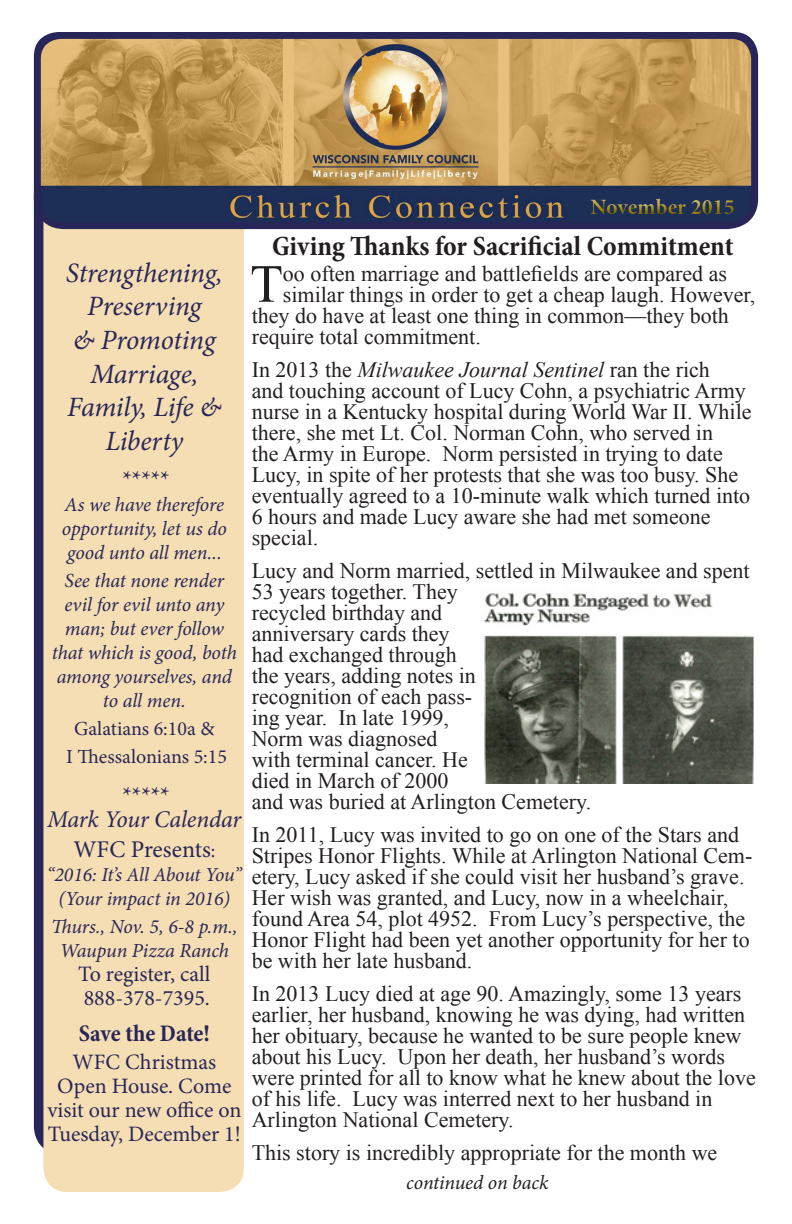
<style>
.page{position:relative;width:792px;height:1224px;background:#fff}
.page>*{position:absolute;margin:0;border:0;box-sizing:border-box;transform-origin:0 0}
.t1{font:53.8px "Times New Roman";color:#231f20}
.t2{font:italic 28px/33.6px "Minion Pro";letter-spacing:-.01em;color:#282658;text-align:center}
.t3{font:700 condensed 28px "Minion Pro";color:#231f20}
.t4{font:italic 24px "Minion Pro";letter-spacing:-.01em;color:#282658}
.t5{font:24px "Minion Pro";color:#282658}
.t6{font:700 condensed 24px "Minion Pro";letter-spacing:-.005em;color:#282658}
.t7{font:22px/21px "Times New Roman";color:#231f20}
.t8{font:22px/24px "Minion Pro";color:#282658;text-align:center}
.t9{font:700 22px "Minion Pro";letter-spacing:-.005em;color:#aa8e0a}
.t10{font:italic 20px/24px "Minion Pro";letter-spacing:-.005em;color:#282658;text-align:center}
.t11{font:20px "Minion Pro";color:#282658}
.t12{font:italic 20px "Minion Pro";letter-spacing:-.01em;color:#231f20}
.t13{font:italic 19.8px "Minion Pro";letter-spacing:-.01em;color:#282658}
.s1{font-size:20px}
.s2{font-style:italic}
</style>
<div class="page">
<div style="left:34px;top:170px;width:82px;height:983px;background:#282658;border-radius:26px"></div>
<div style="left:43px;top:201px;width:201px;height:991px;background:#f5deb3;border-radius:24px"></div>
<svg style="left:34px;top:32px;width:724px;height:197px;background:#302e5d"></svg>
<img style="left:41px;top:39px;width:710px;height:183px">
<div style="left:579px;top:191px;width:169px;height:38px;background:#231f20;opacity:.75"></div>
<img style="left:484px;top:593px;width:270px;height:190px">
<p class="t2" style="left:66px;top:256px;width:158px">Strengthening,<br>Preserving</p>
<p class="t2" style="left:73px;top:323px;width:144px">&amp; Promoting<br>Marriage,</p>
<p class="t2" style="left:67px;top:391px;width:156px">Family, Life &amp;<br>Liberty</p>
<p class="t4" style="left:121px;top:463px;width:48px">*****</p>
<p class="t10" style="left:62px;top:492px;width:167px;text-align:left">As we have therefore opportunity, let us do good unto all men...</p>
<p class="t10" style="left:52px;top:568px;width:187px">See that none render evil for evil unto any man; but ever follow that which is good, both among yourselves, and to all men.</p>
<p class="t11" style="left:74px;top:715px;width:142px">Galatians 6:10a &amp;</p>
<p class="t11" style="left:66px;top:743px;width:162px">I Thessalonians 5:15</p>
<p class="t4" style="left:121px;top:779px;width:48px">*****</p>
<p class="t4" style="left:47px;top:803px;width:196px">Mark Your Calendar</p>
<p class="t5" style="left:73px;top:834px;width:144px">WFC Presents<span class="s1">:</span></p>
<p class="t13" style="left:47px;top:862px;width:196px">“2016: It’s All About You”</p>
<p class="t10" style="left:58px;top:887px;width:173px">(Your impact in 2016)</p>
<p class="t10" style="left:51px;top:915px;width:188px">Thurs., Nov. 5, 6-8 p.m.,<br>Waupun Pizza Ranch</p>
<p class="t8" style="left:78px;top:963px;width:134px">To register, call</p>
<p class="t8" style="left:84px;top:987px;width:128px">888-378-7395.</p>
<p class="t6" style="left:79px;top:1017px;width:133px">Save the Date!</p>
<p class="t8" style="left:47px;top:1051px;width:195px">WFC Christmas<br>Open House. Come visit our new office on<br>Tuesday, December 1!</p>
<p class="t9" style="left:590px;top:192px;width:146px">November 2015</p>
<p class="t3" style="left:272px;top:227px;width:463px">Giving Thanks for Sacrificial Commitment</p>
<p class="t1" style="left:250px;top:248px;width:34px">T</p>
<p class="t7" style="left:283px;top:263px;width:446px">oo often marriage and battlefields are compared as</p>
<p class="t7" style="left:283px;top:284px;width:474px">similar things in order to get a cheap laugh. However,</p>
<p class="t7" style="left:252px;top:305px;width:479px">they do have at least one thing in common—they both</p>
<p class="t7" style="left:252px;top:326px;width:231px">require total commitment.</p>
<p class="t7" style="left:252px;top:359px;width:501px">In 2013 the <span class="s2">Milwaukee Journal Sentinel</span> ran the rich<br>and touching account of Lucy Cohn, a psychiatric Army nurse in a Kentucky hospital during World War II. While there, she met Lt. Col. Norman Cohn, who served in<br>the Army in Europe. Norm persisted in trying to date Lucy, in spite of her protests that she was too busy. She eventually agreed to a 10-minute walk which turned into 6 hours and made Lucy aware she had met someone special.</p>
<p class="t7" style="left:252px;top:560px;width:499px">Lucy and Norm married, settled in Milwaukee and spent<br>53 years together. They<br>recycled birthday and<br>anniversary cards they<br>had exchanged through<br>the years, adding notes in<br>recognition of each pass-<br>ing year. In late 1999,<br>Norm was diagnosed<br>with terminal cancer. He<br>died in March of 2000<br>and was buried at Arlington Cemetery.</p>
<p class="t7" style="left:252px;top:824px;width:502px">In 2011, Lucy was invited to go on one of the Stars and Stripes Honor Flights. While at Arlington National Cem&shy;etery, Lucy asked if she could visit her husband’s grave.<br>Her wish was granted, and Lucy, now in a wheelchair, found Area 54, plot 4952. From Lucy’s perspective, the Honor Flight had been yet another opportunity for her to be with her late husband.</p>
<p class="t7" style="left:252px;top:983px;width:506px">In 2013 Lucy died at age 90. Amazingly, some 13 years earlier, her husband, knowing he was dying, had written her obituary, because he wanted to be sure people knew about his Lucy. Upon her death, her husband’s words were printed for all to know what he knew about the love of his life. Lucy was interred next to her husband in Arlington National Cemetery.</p>
<p class="t7" style="left:252px;top:1142px;width:467px">This story is incredibly appropriate for the month we</p>
<p class="t12" style="left:406px;top:1168px;width:144px">continued on back</p>
</div>
